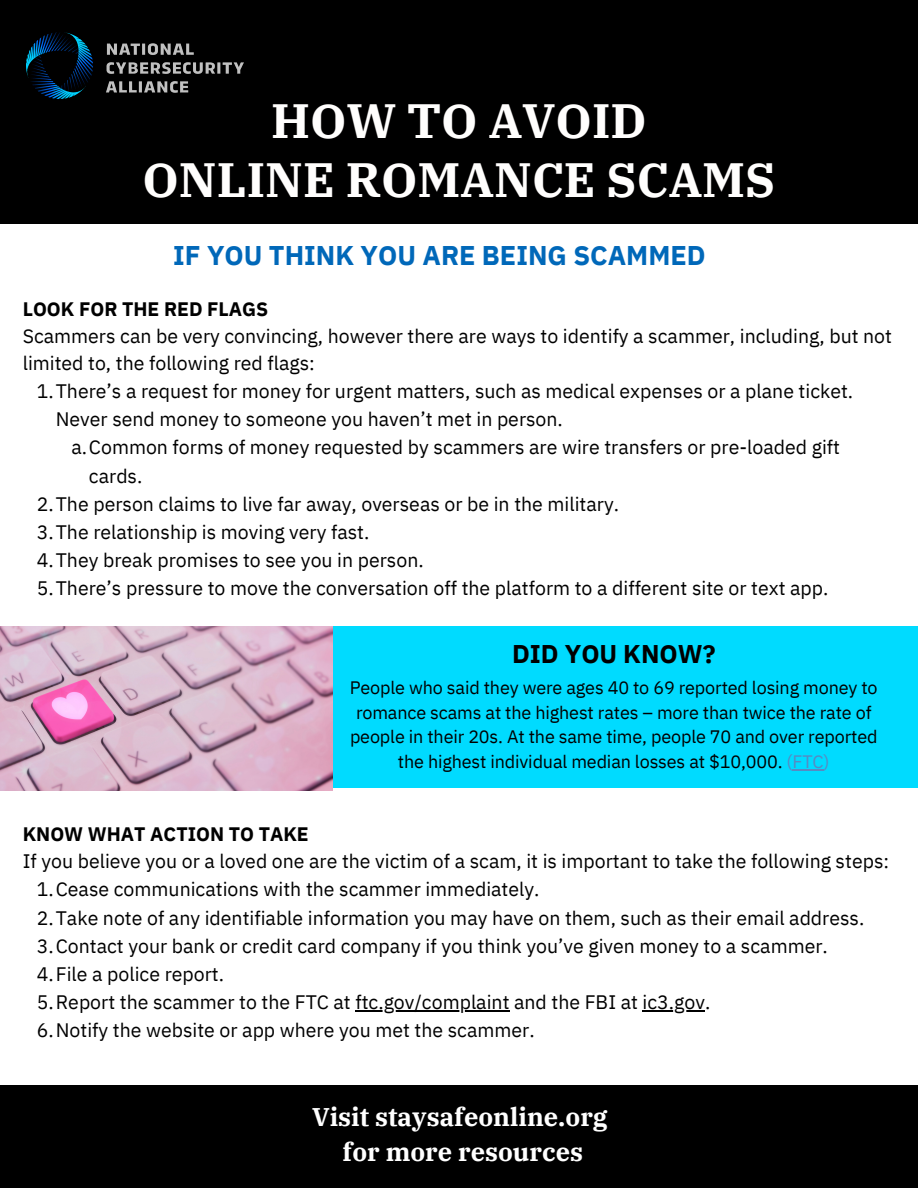
<style>
.page{position:relative;width:918px;height:1188px;background:#fff}
.page>*{position:absolute;margin:0;border:0;box-sizing:border-box;transform-origin:0 0}
.t1{font:700 48px "Arimo";color:#fffefd}
.t2{font:700 48px "IBM Plex Serif";color:#fffefd}
.t3{font:700 27px "IBM Plex Sans";color:#0068b9}
.t4{font:700 25.5px "IBM Plex Serif";color:#fff}
.t5{font:700 25.5px "IBM Plex Sans";color:#000}
.t6{font:19.5px/28.2px "IBM Plex Sans";color:#000}
.t7{font:700 19.5px "IBM Plex Sans";color:#000}
.t8{font:18px/24.8px "IBM Plex Sans";letter-spacing:-.01em;color:#000;text-align:center}
.s1{color:#578ac2}
</style>
<div class="page">
<hr style="left:355px;top:1010px;width:155px;height:1px;background:#000">
<hr style="left:643px;top:1010px;width:62px;height:1px;background:#000">
<div style="left:325px;top:626px;width:593px;height:162px;background:#00dbff"></div>
<img style="left:0;top:626px;width:332px;height:165px">
<hr style="left:793px;top:769px;width:31px;height:1px;background:#578ac2">
<div style="left:0;top:1085px;width:918px;height:103px;background:#000"></div>
<div style="left:0;top:0;width:918px;height:224px;background:#000"></div>
<img style="left:26px;top:32px;width:217px;height:67px">
<p class="t1" style="left:282px;top:86px;width:364px">HOW TO AVOID</p>
<p class="t1" style="left:148px;top:146px;width:631px">ONLINE ROMANCE SCAMS</p>
<p class="t2" style="left:271px;top:88px;width:377px">HOW TO AVOID</p>
<p class="t2" style="left:143px;top:148px;width:634px">ONLINE ROMANCE SCAMS</p>
<p class="t3" style="left:173px;top:237px;width:534px">IF YOU THINK YOU ARE BEING SCAMMED</p>
<p class="t7" style="left:23px;top:296px;width:247px">LOOK FOR THE RED FLAGS</p>
<p class="t6" style="left:23px;top:322px;width:871px;line-height:27px">Scammers can be very convincing, however there are ways to identify a scammer, including, but not limited to, the following red flags:</p>
<p class="t6" style="left:56px;top:377px;width:799px;text-indent:-19px">1.There’s a request for money for urgent matters, such as medical expenses or a plane ticket.<br>Never send money to someone you haven’t met in person.</p>
<p class="t6" style="left:89px;top:433px;width:753px;text-indent:-18px">a.Common forms of money requested by scammers are wire transfers or pre-loaded gift cards.</p>
<p class="t6" style="left:37px;top:489px;width:584px">2.The person claims to live far away, overseas or be in the military.</p>
<p class="t6" style="left:37px;top:517px;width:334px">3.The relationship is moving very fast.</p>
<p class="t6" style="left:37px;top:546px;width:388px">4.They break promises to see you in person.</p>
<p class="t6" style="left:37px;top:574px;width:793px">5.There’s pressure to move the conversation off the platform to a different site or text app.</p>
<p class="t5" style="left:512px;top:637px;width:205px">DID YOU KNOW?</p>
<p class="t8" style="left:350px;top:675px;width:529px">People who said they were ages 40 to 69 reported losing money to romance scams at the highest rates – more than twice the rate of people in their 20s. At the same time, people 70 and over reported the highest individual median losses at $10,000. <span class="s1">(FTC)</span></p>
<p class="t7" style="left:23px;top:821px;width:288px">KNOW WHAT ACTION TO TAKE</p>
<p class="t6" style="left:23px;top:847px;width:868px">If you believe you or a loved one are the victim of a scam, it is important to take the following steps:</p>
<p class="t6" style="left:37px;top:875px;width:504px">1.Cease communications with the scammer immediately.</p>
<p class="t6" style="left:37px;top:903px;width:829px">2.Take note of any identifiable information you may have on them, such as their email address.</p>
<p class="t6" style="left:37px;top:931px;width:792px">3.Contact your bank or credit card company if you think you’ve given money to a scammer.</p>
<p class="t6" style="left:37px;top:959px;width:189px">4.File a police report.</p>
<p class="t6" style="left:37px;top:988px;width:675px">5.Report the scammer to the FTC at ftc.gov/complaint and the FBI at ic3.gov.</p>
<p class="t6" style="left:37px;top:1016px;width:499px">6.Notify the website or app where you met the scammer.</p>
<p class="t4" style="left:312px;top:1100px;width:297px">Visit staysafeonline.org</p>
<p class="t4" style="left:343px;top:1135px;width:242px">for more resources</p>
</div>
